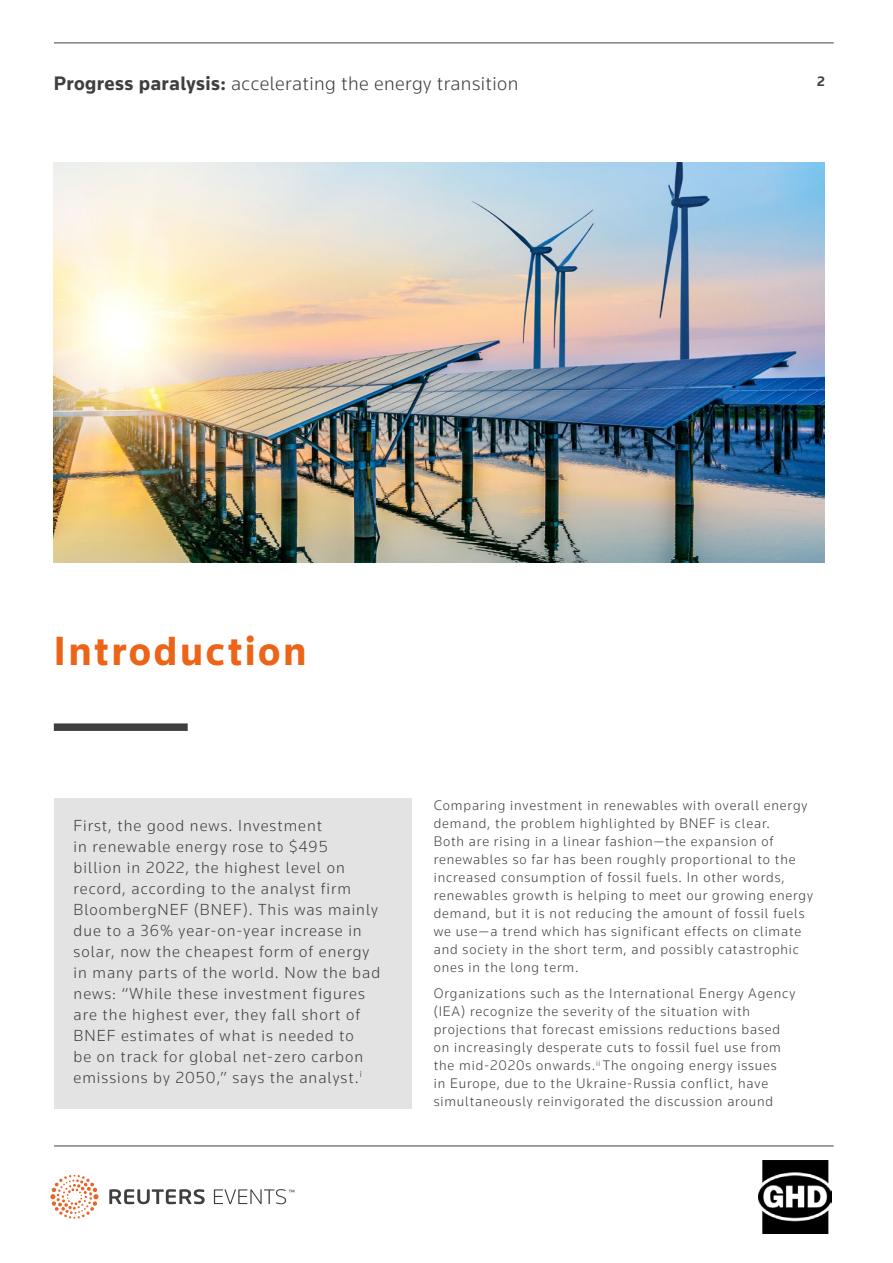
<style>
.page{position:relative;width:893px;height:1263px;background:#fff}
.page>*{position:absolute;margin:0;border:0;box-sizing:border-box;transform-origin:0 0}
.t1{font:700 42px "Knowledge 2017";letter-spacing:.06em;color:#ec6417}
.t2{font:300 20.1px "Knowledge 2017";letter-spacing:.02em;color:#3f3f40}
.t3{font:300 16.5px/21px "Knowledge 2017";letter-spacing:.06em;color:#3f3f40}
.t4{font:300 14.25px/18px "Knowledge 2017";letter-spacing:.06em;color:#3f3f40}
.t5{font:700 14.1px "Knowledge 2017";color:#3f3f40}
.s1{font-weight:700}
</style>
<div class="page">
<svg style="left:109px;top:1189px;width:185px;height:15px"></svg>
<svg style="left:50px;top:1175px;width:48px;height:44px"></svg>
<img style="left:759px;top:1161px;width:73px;height:73px">
<hr style="left:54px;top:43px;width:780px;height:1px;background:#3f3f40">
<hr style="left:54px;top:1145px;width:780px;height:1px;background:#3f3f40">
<div style="left:54px;top:723px;width:134px;height:8px;background:#3f3f40"></div>
<img style="left:54px;top:163px;width:771px;height:399px">
<div style="left:54px;top:799px;width:357px;height:310px;background:#e4e3e3"></div>
<h2 class="t2" style="left:54px;top:71px;width:466px"><span class="s1">Progress paralysis:</span> accelerating the energy transition</h2>
<p class="t5" style="left:817px;top:72px;width:9px">2</p>
<p class="t1" style="left:54px;top:625px;width:254px">Introduction</p>
<p class="t3" style="left:74px;top:815px;width:308px">First, the good news. Investment<br>in renewable energy rose to $495<br>billion in 2022, the highest level on record, according to the analyst firm BloombergNEF (BNEF). This was mainly due to a 36% year-on-year increase in solar, now the cheapest form of energy in many parts of the world. Now the bad news: “While these investment figures are the highest ever, they fall short of BNEF estimates of what is needed to<br>be on track for global net-zero carbon emissions by 2050,” says the analyst.<sup>i</sup></p>
<p class="t4" style="left:434px;top:796px;width:381px">Comparing investment in renewables with overall energy demand, the problem highlighted by BNEF is clear.<br>Both are rising in a linear fashion—the expansion of renewables so far has been roughly proportional to the increased consumption of fossil fuels. In other words, renewables growth is helping to meet our growing energy demand, but it is not reducing the amount of fossil fuels we use—a trend which has significant effects on climate and society in the short term, and possibly catastrophic ones in the long term.</p>
<p class="t4" style="left:434px;top:984px;width:363px">Organizations such as the International Energy Agency (IEA) recognize the severity of the situation with projections that forecast emissions reductions based on increasingly desperate cuts to fossil fuel use from the mid-2020s onwards.<sup>ii</sup> The ongoing energy issues<br>in Europe, due to the Ukraine-Russia conflict, have simultaneously reinvigorated the discussion around</p>
</div>
